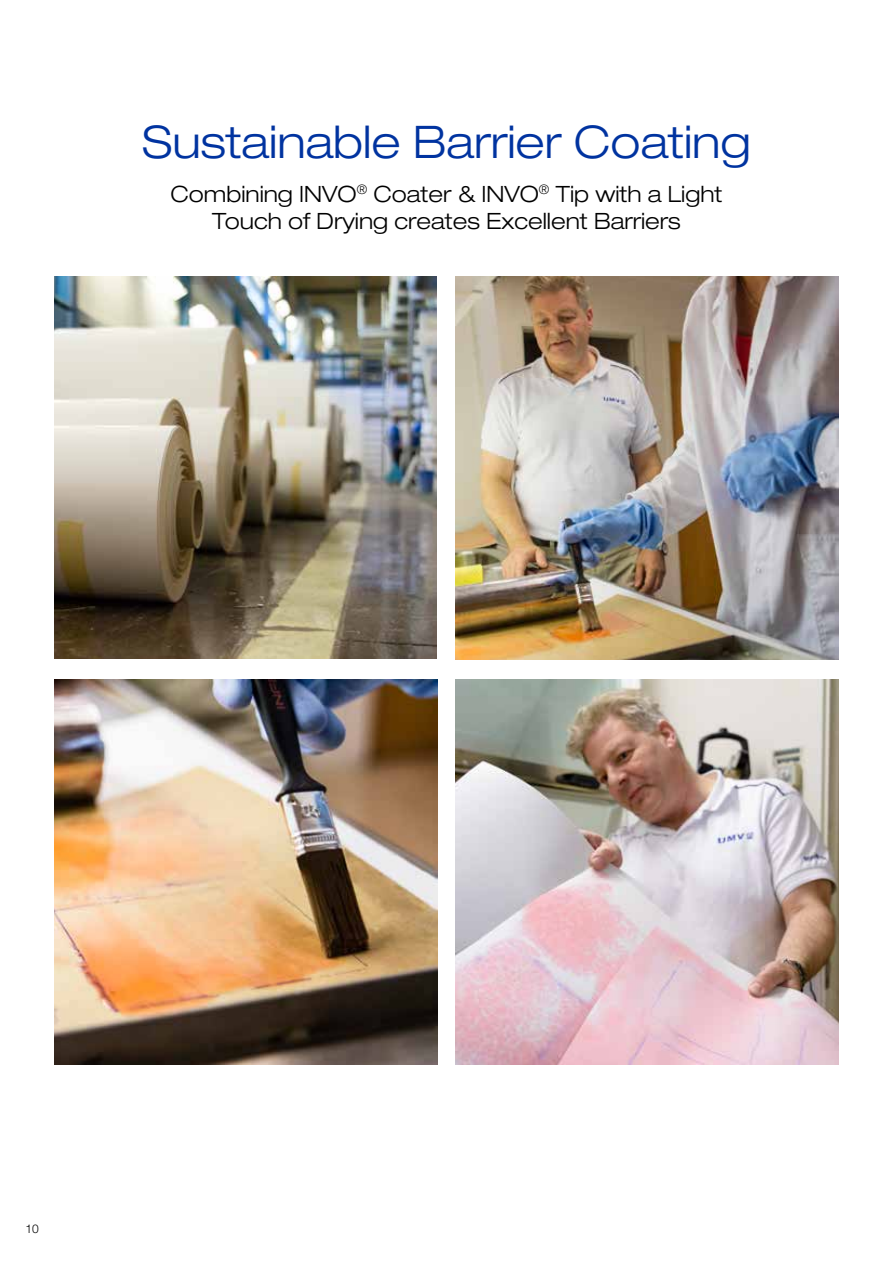
<style>
.page{position:relative;width:893px;height:1263px;background:#fff}
.page>*{position:absolute;margin:0;border:0;box-sizing:border-box;transform-origin:0 0}
.t1{font:300 expanded 45px "Helvetica Neue LT Std";color:#0033a0}
.t2{font:300 expanded 22.5px/27px "Helvetica Neue LT Std";color:#000;text-align:center}
.t3{font:300 12px "Helvetica Neue LT Std";color:#000}
</style>
<div class="page">
<img style="left:455px;top:276px;width:384px;height:384px">
<img style="left:54px;top:680px;width:383px;height:384px">
<img style="left:455px;top:680px;width:384px;height:384px">
<img style="left:54px;top:276px;width:382px;height:383px">
<h1 class="t1" style="left:142px;top:115px;width:610px">Sustainable Barrier Coating</h1>
<p class="t2" style="left:170px;top:180px;width:553px">Combining INVO<sup>®</sup> Coater &amp; INVO<sup>®</sup> Tip with a Light<br>Touch of Drying creates Excellent Barriers</p>
<p class="t3" style="left:26px;top:1222px;width:15px">10</p>
</div>
